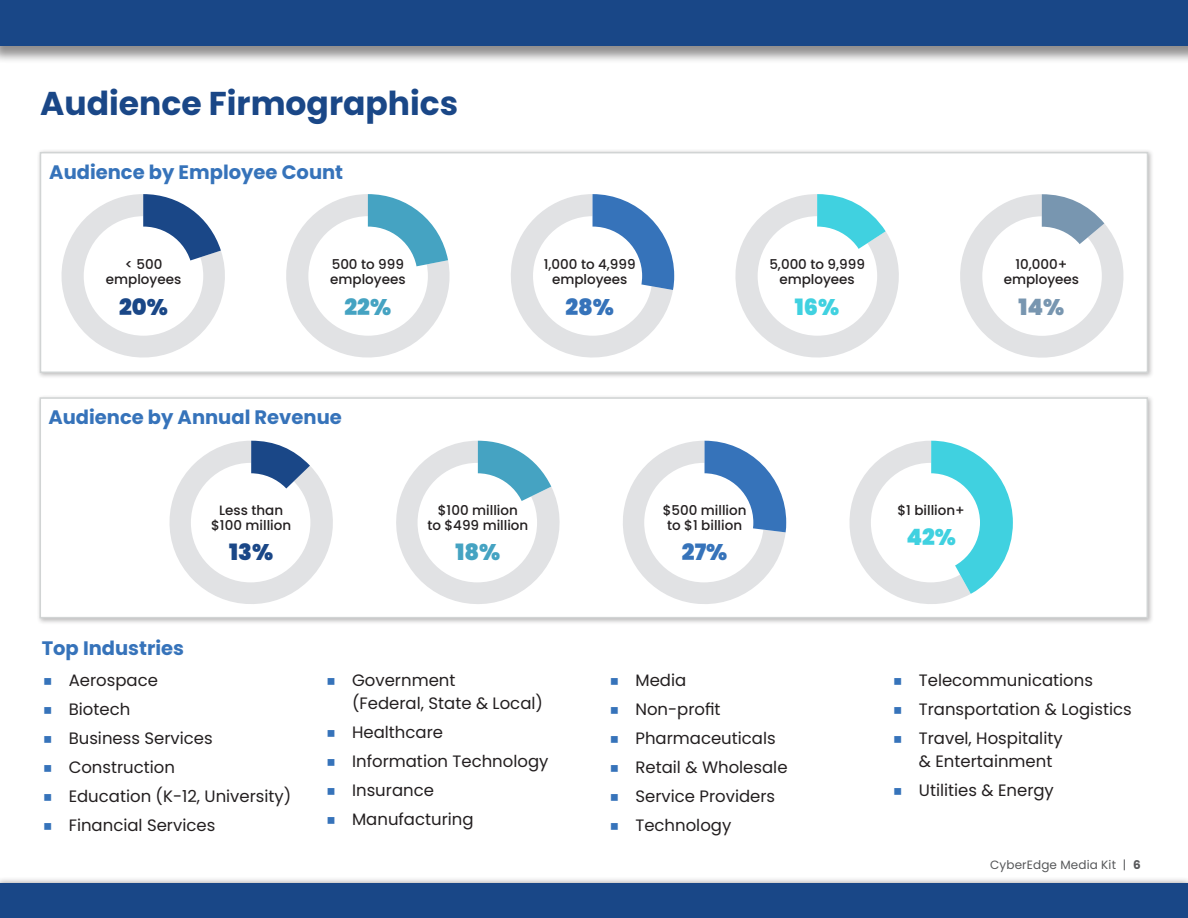
<style>
.page{position:relative;width:1188px;height:918px;background:#fff}
.page>*{position:absolute;margin:0;border:0;box-sizing:border-box;transform-origin:0 0}
.Page_Headers__blue{font:700 33px "Poppins";color:#1a4787}
.Page_Body_Copy_Bullets{font:900 22.5px "Poppins";color:#1a4787}
.Page_Body_Copy_Bullets-2{font:900 22.5px "Poppins";color:#45a3c2}
.Page_Body_Copy_Bullets-3{font:900 22.5px "Poppins";color:#3673ba}
.Page_Body_Copy_Bullets-4{font:900 22.5px "Poppins";color:#40d1e0}
.Page_Body_Copy_Bullets-5{font:900 22.5px "Poppins";color:#7896b0}
.Page_Subheads__Med_Blue{font:700 19.5px "Poppins";color:#3673ba}
.t1{font:16.5px/22.5px "Poppins";color:#231f20}
.Page_Body_Copy_Bullets-6{font:500 13.5px/15px "Poppins";color:#231f20;text-align:center}
.t2{font:12px "Poppins";letter-spacing:.01em;color:#57585a}
.s1{font-weight:700}
</style>
<div class="page">
<div style="left:0;top:0;width:1188px;height:64px;background:#231f20;opacity:.5"></div>
<div style="left:0;top:0;width:1188px;height:46px;background:#194787"></div>
<div style="left:0;top:876px;width:1188px;height:42px;background:#231f20;opacity:.5"></div>
<div style="left:0;top:883px;width:1188px;height:35px;background:#194787"></div>
<div style="left:36px;top:394px;width:1118px;height:231px;background:#231f20;opacity:.3"></div>
<div style="left:40px;top:397px;width:1108px;height:221px;background:#fff;border:2px solid #d1d4d4"></div>
<div style="left:37px;top:149px;width:1117px;height:230px;background:#231f20;opacity:.3"></div>
<div style="left:40px;top:152px;width:1108px;height:221px;background:#fff;border:2px solid #d1d4d4"></div>
<svg style="left:61px;top:194px;width:164px;height:164px"></svg>
<div style="left:94px;top:227px;width:99px;height:98px;background:#fff;border-radius:50%"></div>
<svg style="left:169px;top:441px;width:164px;height:163px"></svg>
<div style="left:201px;top:473px;width:99px;height:99px;background:#fff;border-radius:50%"></div>
<svg style="left:385px;top:441px;width:186px;height:175px"></svg>
<div style="left:428px;top:473px;width:99px;height:99px;background:#fff;border-radius:50%"></div>
<svg style="left:623px;top:441px;width:163px;height:163px"></svg>
<div style="left:655px;top:473px;width:98px;height:99px;background:#fff;border-radius:50%"></div>
<svg style="left:838px;top:441px;width:175px;height:175px"></svg>
<div style="left:881px;top:473px;width:99px;height:99px;background:#fff;border-radius:50%"></div>
<svg style="left:286px;top:194px;width:164px;height:164px"></svg>
<div style="left:319px;top:227px;width:98px;height:98px;background:#fff;border-radius:50%"></div>
<svg style="left:511px;top:194px;width:163px;height:164px"></svg>
<div style="left:543px;top:227px;width:99px;height:98px;background:#fff;border-radius:50%"></div>
<svg style="left:735px;top:194px;width:164px;height:164px"></svg>
<div style="left:768px;top:227px;width:99px;height:98px;background:#fff;border-radius:50%"></div>
<svg style="left:960px;top:194px;width:164px;height:164px"></svg>
<div style="left:993px;top:227px;width:98px;height:98px;background:#fff;border-radius:50%"></div>
<p class="Page_Headers__blue" style="left:40px;top:84px;width:420px">Audience Firmographics</p>
<p class="Page_Subheads__Med_Blue" style="left:49px;top:161px;width:295px">Audience by Employee Count</p>
<p class="Page_Body_Copy_Bullets-6" style="left:106px;top:257px;width:77px">&lt; 500 employees</p>
<p class="Page_Body_Copy_Bullets" style="left:119px;top:294px;width:50px">20%</p>
<p class="Page_Body_Copy_Bullets-6" style="left:330px;top:257px;width:77px;text-align:left">500 to 999 employees</p>
<p class="Page_Body_Copy_Bullets-2" style="left:345px;top:294px;width:48px">22%</p>
<p class="Page_Body_Copy_Bullets-6" style="left:544px;top:257px;width:93px">1,000 to 4,999 employees</p>
<p class="Page_Body_Copy_Bullets-3" style="left:565px;top:294px;width:50px">28%</p>
<p class="Page_Body_Copy_Bullets-6" style="left:769px;top:257px;width:97px">5,000 to 9,999 employees</p>
<p class="Page_Body_Copy_Bullets-4" style="left:795px;top:294px;width:46px">16%</p>
<p class="Page_Body_Copy_Bullets-6" style="left:1004px;top:257px;width:77px">10,000+ employees</p>
<p class="Page_Body_Copy_Bullets-5" style="left:1018px;top:294px;width:47px">14%</p>
<p class="Page_Subheads__Med_Blue" style="left:48px;top:406px;width:295px">Audience by Annual Revenue</p>
<p class="Page_Body_Copy_Bullets-6" style="left:211px;top:503px;width:81px">Less than $100 million</p>
<p class="Page_Body_Copy_Bullets" style="left:229px;top:539px;width:45px">13%</p>
<p class="Page_Body_Copy_Bullets-6" style="left:427px;top:503px;width:102px">$100 million<br>to $499 million</p>
<p class="Page_Body_Copy_Bullets-2" style="left:455px;top:539px;width:46px">18%</p>
<p class="Page_Subheads__Med_Blue" style="left:42px;top:637px;width:144px">Top Industries</p>
<p class="t1" style="left:69px;top:669px;width:91px">Aerospace</p>
<p class="t1" style="left:69px;top:698px;width:63px">Biotech</p>
<p class="t1" style="left:69px;top:727px;width:146px">Business Services</p>
<p class="t1" style="left:69px;top:756px;width:108px">Construction</p>
<p class="t1" style="left:69px;top:785px;width:224px">Education (K-12, University)</p>
<p class="t1" style="left:69px;top:814px;width:148px">Financial Services</p>
<p class="t1" style="left:352px;top:669px;width:192px">Government<br>(Federal, State &amp; Local)</p>
<p class="t1" style="left:352px;top:721px;width:92px">Healthcare</p>
<p class="t1" style="left:352px;top:750px;width:198px">Information Technology</p>
<p class="t1" style="left:352px;top:779px;width:83px">Insurance</p>
<p class="t1" style="left:352px;top:808px;width:123px">Manufacturing</p>
<p class="Page_Body_Copy_Bullets-6" style="left:663px;top:503px;width:85px">$500 million to $1 billion</p>
<p class="Page_Body_Copy_Bullets-3" style="left:682px;top:539px;width:47px">27%</p>
<p class="t1" style="left:635px;top:669px;width:52px">Media</p>
<p class="t1" style="left:635px;top:698px;width:87px">Non-profit</p>
<p class="t1" style="left:635px;top:727px;width:142px">Pharmaceuticals</p>
<p class="t1" style="left:635px;top:756px;width:154px">Retail &amp; Wholesale</p>
<p class="t1" style="left:635px;top:785px;width:141px">Service Providers</p>
<p class="t1" style="left:635px;top:814px;width:97px">Technology</p>
<p class="Page_Body_Copy_Bullets-6" style="left:897px;top:503px;width:69px">$1 billion+</p>
<p class="Page_Body_Copy_Bullets-4" style="left:906px;top:524px;width:51px">42%</p>
<p class="t1" style="left:919px;top:669px;width:176px">Telecommunications</p>
<p class="t1" style="left:919px;top:698px;width:214px">Transportation &amp; Logistics</p>
<p class="t1" style="left:919px;top:727px;width:145px">Travel, Hospitality &amp; Entertainment</p>
<p class="t1" style="left:919px;top:779px;width:137px">Utilities &amp; Energy</p>
<p class="t2" style="left:990px;top:858px;width:152px">CyberEdge Media Kit | <span class="s1">6</span></p>
</div>
